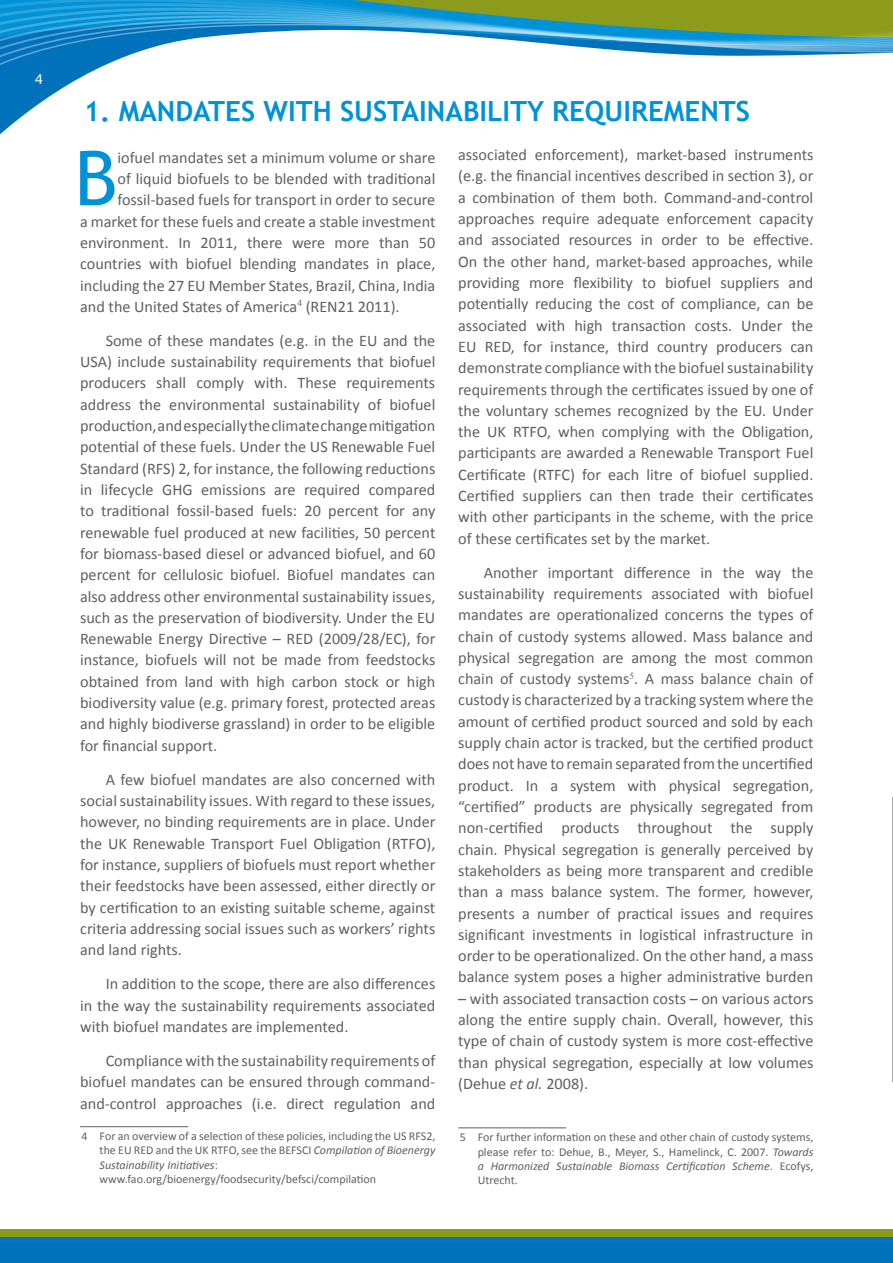
<style>
.page{position:relative;width:893px;height:1263px;background:#fff}
.page>*{position:absolute;margin:0;border:0;box-sizing:border-box;transform-origin:0 0}
.t1{font:75.75px "Trebuchet MS";color:#0092d7}
.t2{font:700 27.75px "Trebuchet MS";color:#0092d7}
.t3{font:16.2px/21.3px "Calibri";color:#5f6062;text-align:justify}
.t4{font:15px "Myriad Pro";color:#fff}
.t5{font:12px/14.4px "Calibri";color:#5f6062}
.s1{font-style:italic}
</style>
<div class="page">
<div style="left:0;top:1233px;width:893px;height:30px;background:#0072bc"></div>
<div style="left:0;top:1230px;width:893px;height:7px;background:#8c9b1b"></div>
<svg style="left:0;top:73px;width:89px;height:62px"></svg>
<svg style="left:0;top:0;width:893px;height:73px"></svg>
<hr style="left:80px;top:1126px;width:108px;height:1px;background:#5f6062">
<hr style="left:458px;top:1127px;width:108px;height:1px;background:#5f6062">
<svg style="left:892px;top:797px;width:1px;height:285px"></svg>
<p class="t4" style="left:35px;top:69px;width:9px">4</p>
<h2 class="t2" style="left:84px;top:94px;width:665px">1. MANDATES WITH SUSTAI NABI LITY REQUIREMENTS</h2>
<h1 class="t1" style="left:75px;top:134px;width:44px">B</h1>
<p class="t3" style="left:117px;top:146px;width:319px">iofuel mandates set a minimum volume or share</p>
<p class="t3" style="left:117px;top:167px;width:319px">of liquid biofuels to be blended with traditional</p>
<p class="t3" style="left:117px;top:188px;width:319px">fossil-based fuels for transport in order to secure</p>
<p class="t3" style="left:80px;top:210px;width:357px">a market for these fuels and create a stable investment</p>
<p class="t3" style="left:80px;top:231px;width:357px">environment. In 2011, there were more than 50</p>
<p class="t3" style="left:80px;top:252px;width:357px">countries with biofuel blending mandates in place,</p>
<p class="t3" style="left:80px;top:274px;width:357px">including the 27 EU Member States, Brazil, China, India</p>
<p class="t3" style="left:80px;top:295px;width:321px">and the United States of America<sup>4</sup> (REN21 2011).</p>
<p class="t3" style="left:80px;top:329px;width:357px;text-indent:26px">Some of these mandates (e.g. in the EU and the USA) include sustainability requirements that biofuel producers shall comply with. These requirements address the environmental sustainability of biofuel production, and especially the climate change mitigation potential of these fuels. Under the US Renewable Fuel Standard (RFS) 2, for instance, the following reductions in lifecycle GHG</p>
<p class="t3" style="left:80px;top:478px;width:357px;text-indent:121px">emissions are required compared to traditional fossil-based fuels: 20 percent for any renewable fuel produced at new facilities, 50 percent for biomass-based diesel or advanced biofuel, and 60 percent for cellulosic biofuel. Biofuel mandates can also address other environmental sustainability issues, such as the preservation of biodiversity. Under the EU Renewable Energy Directive – RED (2009/28/EC), for instance, biofuels will not be made from feedstocks obtained from land with high carbon stock or high biodiversity value (e.g. primary forest, protected areas and highly biodiverse grassland) in order to be eligible for financial support.</p>
<p class="t3" style="left:80px;top:768px;width:357px;text-indent:26px">A few biofuel mandates are also concerned with social sustainability issues. With regard to these issues, however, no binding requirements are in place. Under the UK Renewable Transport Fuel Obligation (RTFO), for instance, suppliers of biofuels must report whether their feedstocks have been assessed, either directly or by certification to an existing suitable scheme, against criteria addressing social issues such as workers’ rights and land rights.</p>
<p class="t3" style="left:80px;top:972px;width:357px;text-indent:26px">In addition to the scope, there are also differences in the way the sustainability requirements associated with biofuel mandates are implemented.</p>
<p class="t3" style="left:80px;top:1049px;width:357px;text-indent:26px">Compliance with the sustainability requirements of biofuel mandates can be ensured through command&shy;and-control approaches (i.e. direct regulation and</p>
<p class="t5" style="left:100px;top:1128px;width:337px;text-indent:-18px">4 For an overview of a selection of these policies, including the US RFS2, the EU RED and the UK RTFO, see the BEFSCI <span class="s1">Compilation of Bioenergy Sustainability Initiatives</span>: www.fao.org/bioenergy/foodsecurity/befsci/compilation</p>
<p class="t3" style="left:458px;top:143px;width:357px">associated enforcement), market-based instruments (e.g. the financial incentives described in section 3), or a combination of them both. Command-and-control approaches require adequate enforcement capacity and associated resources in order to be effective.<br>On the other hand, market-based approaches, while providing more flexibility to biofuel suppliers and potentially reducing the cost of compliance, can be associated with high transaction costs. Under the EU RED, for instance, third country producers can demonstrate compliance with the biofuel sustainability requirements through the certificates issued by one of the voluntary schemes recognized by the EU. Under the UK RTFO, when complying with the Obligation, participants are awarded a Renewable Transport Fuel Certificate (RTFC) for each litre of biofuel supplied.<br>Certified suppliers can then trade their certificates with other participants in the scheme, with the price of these certificates set by the market.</p>
<p class="t3" style="left:458px;top:561px;width:357px;text-indent:26px">Another important difference in the way the sustainability requirements associated with biofuel mandates are operationalized concerns the types of chain of custody systems allowed. Mass balance and physical segregation are among the most common chain of custody systems<sup>5</sup>. A mass balance chain of custody is characterized by a tracking system where the amount of certified product sourced and sold by each supply chain actor is tracked, but the certified product does not have to remain separated from the uncertified product. In a system with physical segregation, “certified” products are physically segregated from non-certified products throughout the supply chain. Physical segregation is generally perceived by stakeholders as being more transparent and credible than a mass balance system. The former, however, presents a number of practical issues and requires significant investments in logistical infrastructure in order to be operationalized. On the other hand, a mass balance system poses a higher administrative burden</p>
<p class="t3" style="left:458px;top:987px;width:357px">– with associated transaction costs – on various actors along the entire supply chain. Overall, however, this type of chain of custody system is more cost-effective than physical segregation, especially at low volumes (Dehue <span class="s1">et al.</span> 2008).</p>
<p class="t5" style="left:478px;top:1129px;width:337px;text-align:justify;text-indent:-18px">5 For further information on these and other chain of custody systems, please refer to: Dehue, B., Meyer, S., Hamelinck, C. 2007. <span class="s1">Towards a Harmonized Sustainable Biomass Certification Scheme</span>. Ecofys, Utrecht.</p>
</div>
